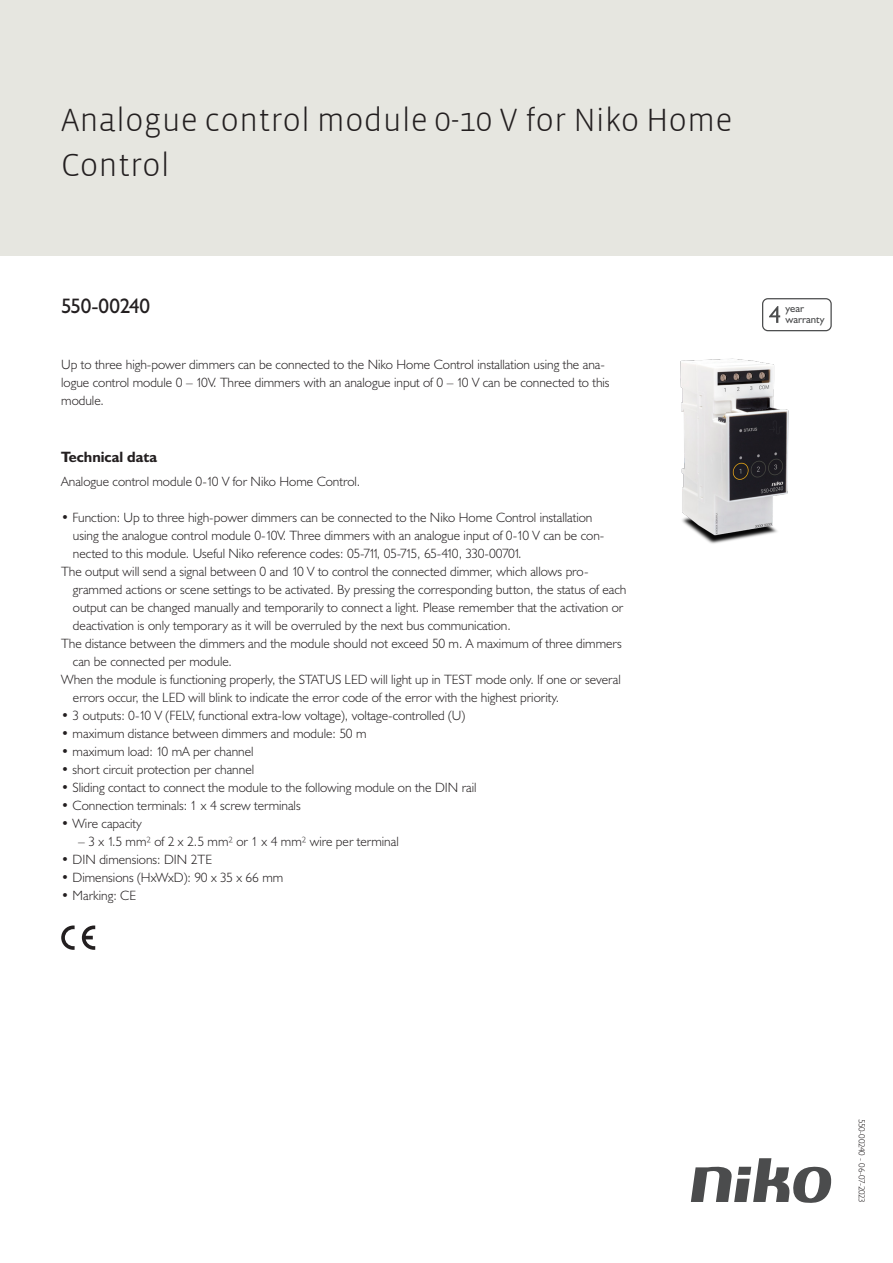
<style>
.page{position:relative;width:893px;height:1263px;background:#fff}
.page>*{position:absolute;margin:0;border:0;box-sizing:border-box;transform-origin:0 0}
.Title_datasheets{font:300 33px/45px "Vista Sans";color:#231f20}
.Article_number{font:21px "Humanist 521 BT";letter-spacing:-.02em;color:#231f20}
.Titles_parts{font:700 15px "Humanist 521 BT";color:#231f20}
.USP_Bullets{font:300 13.5px/18px "Humanist 521 BT";color:#231f20}
.Platte_tekst_CAB{font:300 13.5px/18px "Humanist 521 BT";color:#231f20}
.USP_Bullets_level_2{font:300 13.5px "Humanist 521 BT";color:#231f20}
.t1{font:10.8px/10.8px "Humanist 521 BT";color:#4b4c4d}
.Revision{font:300 9px "Humanist 521 BT";letter-spacing:-.03em;color:#231f20}
</style>
<div class="page">
<svg style="left:691px;top:1158px;width:141px;height:45px"></svg>
<div style="left:0;top:0;width:893px;height:255px;background:#e6e6e0"></div>
<svg style="left:82px;top:925px;width:13px;height:25px"></svg>
<svg style="left:61px;top:925px;width:14px;height:25px"></svg>
<svg style="left:762px;top:298px;width:70px;height:33px"></svg>
<img style="left:680px;top:358px;width:109px;height:186px">
<p class="Title_datasheets" style="left:61px;top:98px;width:673px">Analogue control module 0-10 V for Niko Home<br>Control</p>
<p class="Article_number" style="left:61px;top:293px;width:90px">550-00240</p>
<p class="Platte_tekst_CAB" style="left:61px;top:355px;width:550px">Up to three high-power dimmers can be connected to the Niko Home Control installation using the ana&shy;logue control module 0 – 10V. Three dimmers with an analogue input of 0 – 10 V can be connected to this module.</p>
<p class="Titles_parts" style="left:61px;top:447px;width:98px">Technical data</p>
<p class="Platte_tekst_CAB" style="left:61px;top:472px;width:301px">Analogue control module 0-10 V for Niko Home Control.</p>
<p class="USP_Bullets" style="left:73px;top:508px;width:533px;text-indent:-12px">• Function: Up to three high-power dimmers can be connected to the Niko Home Control installation using the analogue control module 0-10V. Three dimmers with an analogue input of 0-10 V can be con&shy;nected to this module. Useful Niko reference codes: 05-711, 05-715, 65-410, 330-00701.</p>
<p class="USP_Bullets" style="left:73px;top:562px;width:555px;text-indent:-12px">The output will send a signal between 0 and 10 V to control the connected dimmer, which allows pro&shy;grammed actions or scene settings to be activated. By pressing the corresponding button, the status of each output can be changed manually and temporarily to connect a light. Please remember that the activation or deactivation is only temporary as it will be overruled by the next bus communication.</p>
<p class="USP_Bullets" style="left:73px;top:634px;width:550px;text-indent:-12px">The distance between the dimmers and the module should not exceed 50 m. A maximum of three dimmers can be connected per module.</p>
<p class="USP_Bullets" style="left:73px;top:670px;width:549px;text-indent:-12px">When the module is functioning properly, the STATUS LED will light up in TEST mode only. If one or several errors occur, the LED will blink to indicate the error code of the error with the highest priority.</p>
<p class="USP_Bullets" style="left:61px;top:706px;width:406px">• 3 outputs: 0-10 V (FELV, functional extra-low voltage), voltage-controlled (U)</p>
<p class="USP_Bullets" style="left:61px;top:724px;width:307px">• maximum distance between dimmers and module: 50 m</p>
<p class="USP_Bullets" style="left:61px;top:742px;width:194px">• maximum load: 10 mA per channel</p>
<p class="USP_Bullets" style="left:61px;top:760px;width:194px">• short circuit protection per channel</p>
<p class="USP_Bullets" style="left:61px;top:778px;width:417px">• Sliding contact to connect the module to the following module on the DIN rail</p>
<p class="USP_Bullets" style="left:61px;top:796px;width:241px">• Connection terminals: 1 x 4 screw terminals</p>
<p class="USP_Bullets" style="left:61px;top:814px;width:82px">• Wire capacity</p>
<p class="USP_Bullets_level_2" style="left:78px;top:833px;width:322px">– 3 x 1.5 mm² of 2 x 2.5 mm² or 1 x 4 mm² wire per terminal</p>
<p class="USP_Bullets" style="left:61px;top:850px;width:152px">• DIN dimensions: DIN 2TE</p>
<p class="USP_Bullets" style="left:61px;top:868px;width:223px">• Dimensions (HxWxD): 90 x 35 x 66 mm</p>
<p class="USP_Bullets" style="left:61px;top:886px;width:76px">• Marking: CE</p>
<p class="t1" style="left:785px;top:303px;width:41px">year warranty</p>
<p class="Revision" style="left:868px;top:1119px;width:86px;rotate:90deg">550-00240 - 06-07-2023</p>
</div>
